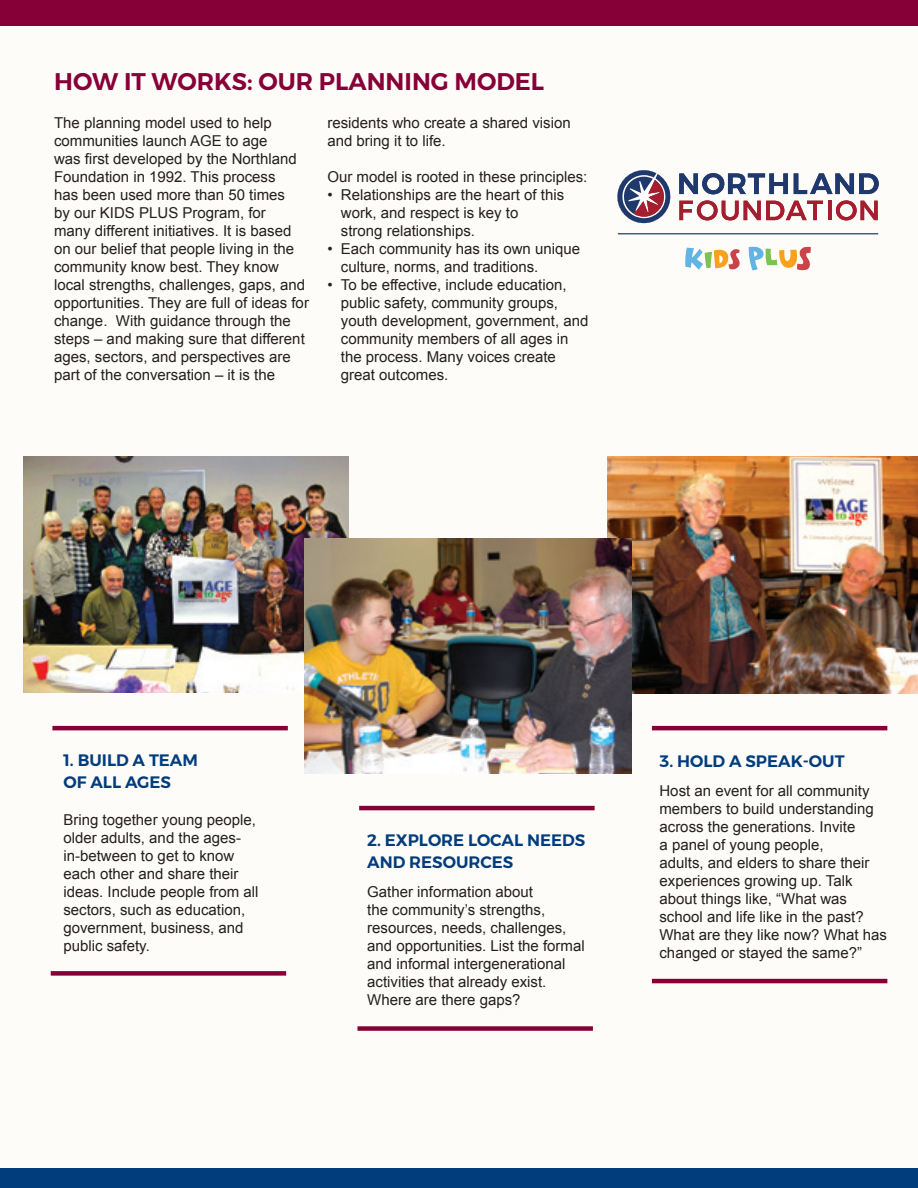
<style>
.page{position:relative;width:918px;height:1188px;background:#fefcf9}
.page>*{position:absolute;margin:0;border:0;box-sizing:border-box;transform-origin:0 0}
.t1{font:600 24px "Montserrat";color:#860037}
.t2{font:600 16.5px/21.6px "Montserrat";color:#013d7d}
.t3{font:15px/18px "Arial";color:#231f20}
</style>
<div class="page">
<div style="left:0;top:0;width:918px;height:25px;background:#860037"></div>
<div style="left:0;top:1168px;width:918px;height:20px;background:#013d7d"></div>
<hr style="left:618px;top:233px;width:260px;height:1px;background:#1f396d">
<svg style="left:685px;top:248px;width:55px;height:22px"></svg>
<svg style="left:749px;top:246px;width:62px;height:24px"></svg>
<svg style="left:679px;top:173px;width:109px;height:21px"></svg>
<svg style="left:794px;top:173px;width:85px;height:21px"></svg>
<svg style="left:679px;top:200px;width:144px;height:20px"></svg>
<hr style="left:828px;top:201px;width:4px;height:19px;background:#a51e2f">
<svg style="left:836px;top:200px;width:42px;height:20px"></svg>
<svg style="left:617px;top:170px;width:54px;height:53px"></svg>
<img style="left:607px;top:457px;width:311px;height:236px">
<img style="left:24px;top:457px;width:325px;height:236px">
<img style="left:305px;top:538px;width:326px;height:235px">
<hr style="left:52px;top:726px;width:236px;height:4px;background:#860037">
<div style="left:51px;top:971px;width:235px;height:5px;background:#860037"></div>
<hr style="left:652px;top:726px;width:235px;height:4px;background:#860037">
<hr style="left:652px;top:979px;width:235px;height:4px;background:#860037">
<hr style="left:359px;top:806px;width:236px;height:4px;background:#860037">
<div style="left:357px;top:1026px;width:236px;height:5px;background:#860037"></div>
<p class="t1" style="left:54px;top:62px;width:491px">HOW IT WORKS: OUR PLANNING MODEL</p>
<p class="t3" style="left:54px;top:114px;width:256px">The planning model used to help communities launch AGE to age<br>was first developed by the Northland Foundation in 1992. This process<br>has been used more than 50 times<br>by our KIDS PLUS Program, for<br>many different initiatives. It is based on our belief that people living in the community know best. They know local strengths, challenges, gaps, and opportunities. They are full of ideas for change. With guidance through the steps – and making sure that different ages, sectors, and perspectives are part of the conversation – it is the</p>
<p class="t3" style="left:327px;top:114px;width:245px">residents who create a shared vision and bring it to life.</p>
<p class="t3" style="left:327px;top:168px;width:262px">Our model is rooted in these principles:</p>
<p class="t3" style="left:341px;top:186px;width:225px;text-indent:-14px">• Relationships are the heart of this work, and respect is key to<br>strong relationships.</p>
<p class="t3" style="left:341px;top:240px;width:241px;text-indent:-14px">• Each community has its own unique culture, norms, and traditions.</p>
<p class="t3" style="left:341px;top:276px;width:249px;text-indent:-14px">• To be effective, include education, public safety, community groups, youth development, government, and community members of all ages in the process. Many voices create great outcomes.</p>
<p class="t2" style="left:63px;top:749px;width:136px">1. BUILD A TEAM</p>
<p class="t2" style="left:63px;top:771px;width:109px">OF ALL AGES</p>
<p class="t3" style="left:63px;top:811px;width:197px">Bring together young people, older adults, and the ages&shy;in-between to get to know each other and share their ideas. Include people from all sectors, such as education, government, business, and public safety.</p>
<p class="t2" style="left:367px;top:830px;width:220px">2. EXPLORE LOCAL NEEDS<br>AND RESOURCES</p>
<p class="t3" style="left:367px;top:883px;width:219px">Gather information about<br>the community’s strengths, resources, needs, challenges, and opportunities. List the formal and informal intergenerational activities that already exist.<br>Where are there gaps?</p>
<p class="t2" style="left:659px;top:751px;width:187px">3. HOLD A SPEAK-OUT</p>
<p class="t3" style="left:659px;top:782px;width:229px">Host an event for all community members to build understanding across the generations. Invite<br>a panel of young people,<br>adults, and elders to share their experiences growing up. Talk about things like, “What was school and life like in the past?<br>What are they like now? What has changed or stayed the same?”</p>
</div>
